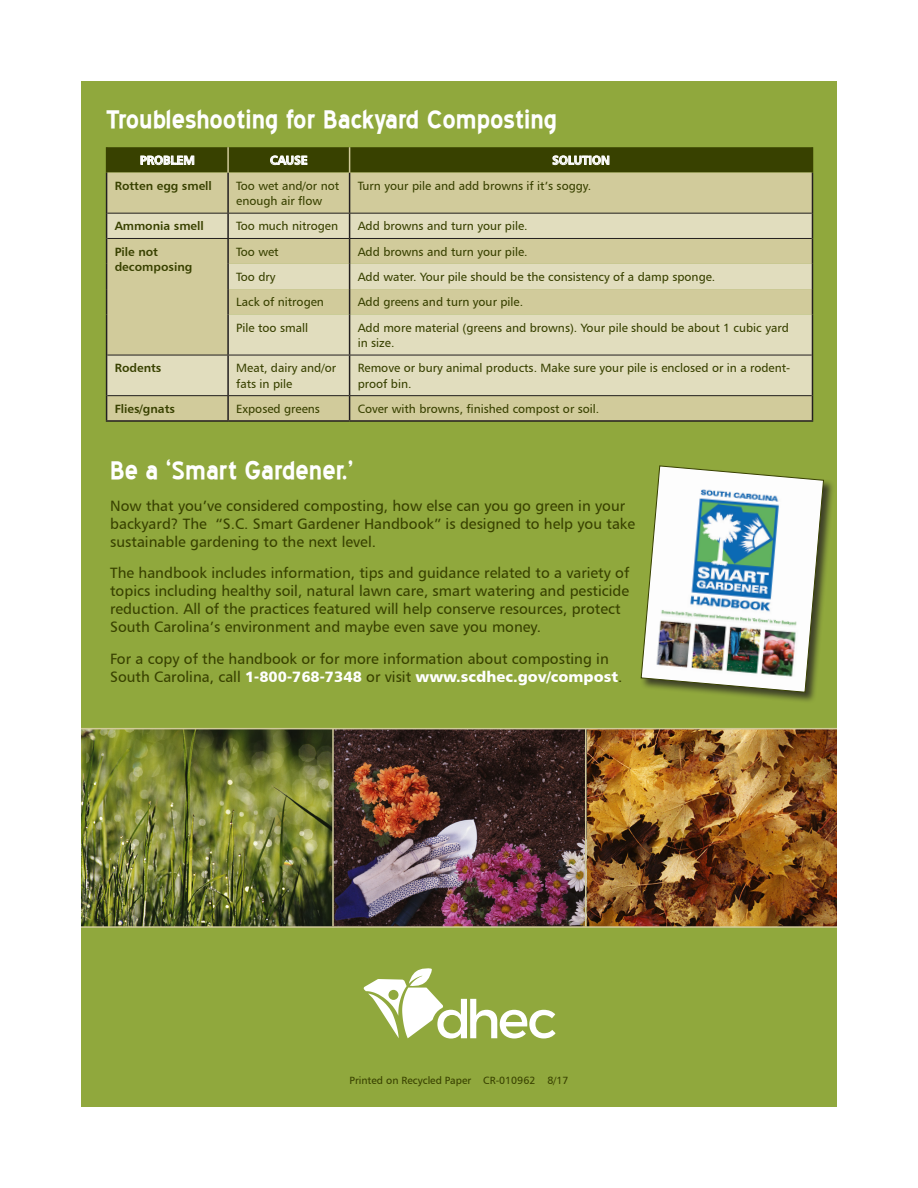
<style>
.page{position:relative;width:918px;height:1188px;background:#fff}
.page>*{position:absolute;margin:0;border:0;box-sizing:border-box;transform-origin:0 0}
.t1{font:700 31.5px "Blue Highway";color:#fff}
.t2{font:15px/18px "Humanist 777 BT Roman B";color:#384100}
.t3{font:12px/15.3px "Humanist 777 BT Roman B";color:#384100}
.t4{font:12px/15.3px "Humanist 777 BT Bold B";color:#384100}
.t5{font:12px "Humanist 777 BT Bold B";color:#fff}
.t6{font:10.5px "Humanist 777 BT Roman B";color:#384100}
.s1{font-family:"Humanist 777 BT Black B";color:#fff}
</style>
<div class="page">
<div style="left:81px;top:81px;width:756px;height:1026px;background:#90a83d"></div>
<img style="left:81px;top:729px;width:756px;height:197px">
<hr style="left:332px;top:729px;width:2px;height:197px;background:#d1cb9b">
<hr style="left:585px;top:729px;width:1px;height:197px;background:#d1cb9b">
<hr style="left:81px;top:728px;width:756px;height:1px;background:#d1cb9b">
<hr style="left:81px;top:926px;width:756px;height:2px;background:#d1cb9b">
<svg style="left:364px;top:968px;width:192px;height:71px"></svg>
<div style="left:107px;top:173px;width:705px;height:247px;background:#d1cb9b"></div>
<svg style="left:107px;top:214px;width:705px;height:181px;background:#dad5b1"></svg>
<hr style="left:106px;top:173px;width:1px;height:40px;background:#231f20">
<hr style="left:227px;top:173px;width:2px;height:40px;background:#231f20">
<hr style="left:349px;top:173px;width:1px;height:40px;background:#231f20">
<hr style="left:812px;top:173px;width:1px;height:40px;background:#231f20">
<hr style="left:227px;top:239px;width:2px;height:25px;background:#231f20">
<hr style="left:227px;top:264px;width:2px;height:25px;background:#231f20">
<svg style="left:106px;top:213px;width:1px;height:101px"></svg>
<hr style="left:227px;top:289px;width:2px;height:25px;background:#231f20">
<hr style="left:106px;top:314px;width:1px;height:41px;background:#231f20">
<hr style="left:227px;top:314px;width:2px;height:41px;background:#231f20">
<hr style="left:349px;top:314px;width:1px;height:41px;background:#231f20">
<hr style="left:812px;top:314px;width:1px;height:41px;background:#231f20">
<hr style="left:106px;top:355px;width:1px;height:41px;background:#231f20">
<hr style="left:227px;top:355px;width:2px;height:40px;background:#231f20">
<hr style="left:349px;top:355px;width:1px;height:40px;background:#231f20">
<hr style="left:812px;top:355px;width:1px;height:41px;background:#231f20">
<svg style="left:106px;top:396px;width:1px;height:24px"></svg>
<hr style="left:227px;top:396px;width:2px;height:24px;background:#231f20">
<svg style="left:349px;top:396px;width:1px;height:24px"></svg>
<svg style="left:812px;top:396px;width:1px;height:24px"></svg>
<hr style="left:106px;top:420px;width:122px;height:2px;background:#231f20">
<hr style="left:228px;top:420px;width:122px;height:2px;background:#231f20">
<hr style="left:350px;top:420px;width:463px;height:2px;background:#231f20">
<hr style="left:227px;top:214px;width:2px;height:24px;background:#231f20">
<svg style="left:349px;top:214px;width:1px;height:100px"></svg>
<svg style="left:812px;top:213px;width:1px;height:101px"></svg>
<hr style="left:107px;top:213px;width:121px;height:1px;background:#231f20">
<hr style="left:228px;top:213px;width:122px;height:1px;background:#231f20">
<hr style="left:350px;top:213px;width:462px;height:1px;background:#231f20">
<hr style="left:107px;top:238px;width:121px;height:1px;background:#231f20">
<hr style="left:228px;top:238px;width:122px;height:1px;background:#231f20">
<hr style="left:350px;top:238px;width:462px;height:1px;background:#231f20">
<hr style="left:107px;top:355px;width:121px;height:1px;background:#231f20">
<hr style="left:228px;top:355px;width:122px;height:1px;background:#231f20">
<hr style="left:350px;top:355px;width:462px;height:1px;background:#231f20">
<hr style="left:107px;top:395px;width:121px;height:1px;background:#231f20">
<hr style="left:228px;top:395px;width:122px;height:1px;background:#231f20">
<hr style="left:350px;top:395px;width:462px;height:1px;background:#231f20">
<svg style="left:106px;top:147px;width:707px;height:26px;background:#454d0f"></svg>
<div style="left:641px;top:465px;width:194px;height:239px;background:#231f20;opacity:.75"></div>
<img style="left:640px;top:465px;width:184px;height:228px">
<p class="t1" style="left:106px;top:105px;width:453px">Troubleshooting for Backyard Composting</p>
<p class="t5" style="left:140px;top:153px;width:56px">PROBLEM</p>
<p class="t5" style="left:270px;top:153px;width:39px">CAUSE</p>
<p class="t5" style="left:552px;top:153px;width:59px">SOLUTION</p>
<p class="t4" style="left:115px;top:178px;width:99px">Rotten egg smell</p>
<p class="t3" style="left:236px;top:178px;width:105px">Too wet and/or not enough air flow</p>
<p class="t3" style="left:358px;top:178px;width:235px">Turn your pile and add browns if it’s soggy.</p>
<p class="t4" style="left:115px;top:218px;width:91px">Ammonia smell</p>
<p class="t3" style="left:236px;top:218px;width:104px">Too much nitrogen</p>
<p class="t3" style="left:358px;top:218px;width:172px">Add browns and turn your pile.</p>
<p class="t4" style="left:115px;top:244px;width:79px">Pile not decomposing</p>
<p class="t3" style="left:236px;top:244px;width:44px">Too wet</p>
<p class="t3" style="left:358px;top:244px;width:172px">Add browns and turn your pile.</p>
<p class="t3" style="left:236px;top:269px;width:41px">Too dry</p>
<p class="t3" style="left:358px;top:269px;width:359px">Add water. Your pile should be the consistency of a damp sponge.</p>
<p class="t3" style="left:236px;top:294px;width:89px">Lack of nitrogen</p>
<p class="t3" style="left:358px;top:294px;width:167px">Add greens and turn your pile.</p>
<p class="t3" style="left:236px;top:320px;width:73px">Pile too small</p>
<p class="t3" style="left:358px;top:320px;width:433px">Add more material (greens and browns). Your pile should be about 1 cubic yard in size.</p>
<p class="t4" style="left:115px;top:360px;width:48px">Rodents</p>
<p class="t3" style="left:236px;top:360px;width:101px">Meat, dairy and/or fats in pile</p>
<p class="t3" style="left:358px;top:360px;width:434px">Remove or bury animal products. Make sure your pile is enclosed or in a rodent&shy;proof bin.</p>
<p class="t4" style="left:115px;top:401px;width:62px">Flies/gnats</p>
<p class="t3" style="left:236px;top:401px;width:85px">Exposed greens</p>
<p class="t3" style="left:358px;top:401px;width:243px">Cover with browns, finished compost or soil.</p>
<p class="t1" style="left:110px;top:456px;width:245px">Be a ‘Smart Gardener.’</p>
<p class="t2" style="left:110px;top:496px;width:527px">Now that you’ve considered composting, how else can you go green in your backyard? The “S.C. Smart Gardener Handbook” is designed to help you take sustainable gardening to the next level.</p>
<p class="t2" style="left:110px;top:564px;width:521px">The handbook includes information, tips and guidance related to a variety of topics including healthy soil, natural lawn care, smart watering and pesticide reduction. All of the practices featured will help conserve resources, protect South Carolina’s environment and maybe even save you money.</p>
<p class="t2" style="left:110px;top:649px;width:514px">For a copy of the handbook or for more information about composting in<br>South Carolina, call <span class="s1">1-800-768-7348</span> or visit <span class="s1">www.scdhec.gov/compost</span>.</p>
<p class="t6" style="left:350px;top:1073px;width:220px">Printed on Recycled Paper CR-010962 8/17</p>
</div>
